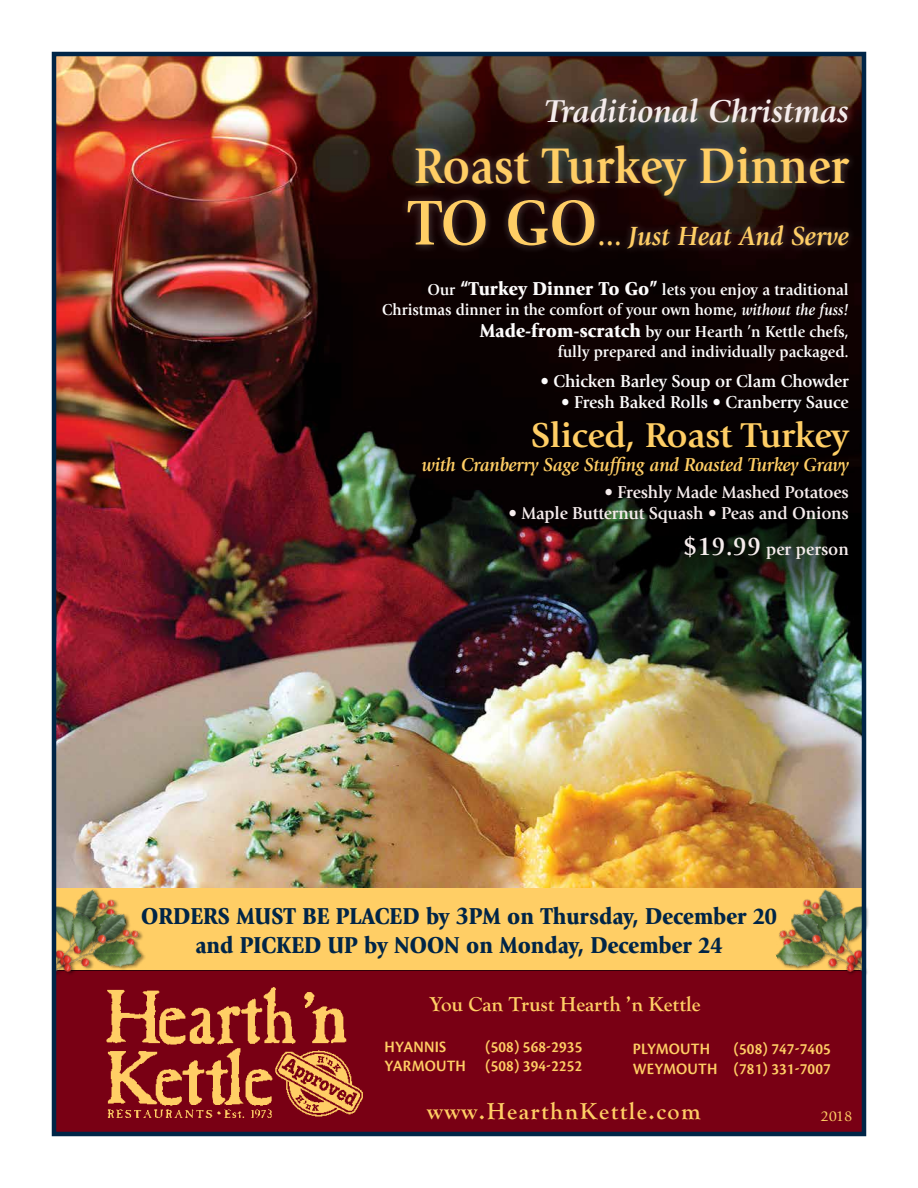
<style>
.page{position:relative;width:918px;height:1188px;background:#fff}
.page>*{position:absolute;margin:0;border:0;box-sizing:border-box;transform-origin:0 0}
.t1{font:700 52.2px "Giovanni";color:#ffce65;scale:.9 1}
.t2{font:700 36px "Giovanni";letter-spacing:-.01em;color:#ffce65}
.t3{font:italic 700 33px "Giovanni";color:#f5ecec}
.t4{font:italic 700 27.45px "Giovanni";color:#ffce65;scale:.95 1}
.t5{font:900 24px/28.5px "Giovanni";color:#002547;text-align:center;scale:.9 1}
.t6{font:700 24px "Goudy Old Style T";letter-spacing:.06em;color:#ffce65}
.t7{font:700 21px "Goudy Old Style T";color:#ffce65}
.t8{font:italic 700 19.5px "Giovanni";letter-spacing:-.01em;color:#ffce65;scale:.95 1}
.t9{font:700 18px/36px "Giovanni";letter-spacing:-.01em;color:#f5ecec;text-align:right;scale:.95 1}
.t10{font:700 18px "Giovanni";letter-spacing:-.01em;color:#fdfcfc;scale:.95 1}
.t11{font:700 16.5px/19.5px "Giovanni";color:#fdfcfc;text-align:right;scale:.94 1}
.t12{font:600 16.5px/19.5px "Cronos Pro";letter-spacing:.01em;color:#ffce65;text-align:right;scale:.95 1}
.t13{font:15px "Giovanni";color:#ffce65}
.s1{font-style:normal;font-size:66px}
.s2{font-style:normal;font-size:33px}
.s3{font-style:normal;font-size:30.15px}
.s4{font-weight:900;font-size:19.5px}
.s5{font-style:italic}
.s6{font-size:27px}
.s7{font-size:25.5px}
</style>
<div class="page">
<img style="left:57px;top:57px;width:804px;height:831px">
<div style="left:54px;top:970px;width:810px;height:164px;background:#790014"></div>
<svg style="left:616px;top:450px;width:245px;height:164px;background:#0f150f"></svg>
<div style="left:399px;top:90px;width:458px;height:166px;background:#fff;opacity:.3"></div>
<img style="left:106px;top:987px;width:257px;height:131px">
<div style="left:55px;top:888px;width:810px;height:82px;background:#ffce65"></div>
<img style="left:791px;top:883px;width:70px;height:4px">
<img style="left:761px;top:887px;width:107px;height:119px">
<img style="left:57px;top:883px;width:69px;height:4px">
<img style="left:51px;top:887px;width:105px;height:119px">
<div style="left:52px;top:52px;width:814px;height:1084px;border:4px solid #002547"></div>
<h3 class="t3" style="left:545px;top:92px;width:306px">Traditional Christmas</h3>
<h1 class="t1" style="left:414px;top:136px;width:485px">Roast Turkey Dinner</h1>
<h3 class="t4" style="left:408px;top:220px;width:465px"><span class="s1">TO GO</span><span class="s2">..</span><span class="s3">.</span> Just Heat And Serve</h3>
<p class="t11" style="left:382px;top:280px;width:498px">Our <span class="s4">“Turkey Dinner To Go”</span> lets you enjoy a traditional<br>Christmas dinner in the comfort of your own home, <span class="s5">without the fuss!</span></p>
<p class="t11" style="left:480px;top:322px;width:394px"><span class="s4">Made-from-scratch</span> by our Hearth ’n Kettle chefs, fully prepared and individually packaged.</p>
<p class="t10" style="left:541px;top:371px;width:326px">• Chicken Barley Soup or Clam Chowder</p>
<p class="t10" style="left:561px;top:392px;width:304px">• Fresh Baked Rolls • Cranberry Sauce</p>
<h2 class="t2" style="left:531px;top:414px;width:319px">Sliced, Roast Turkey</h2>
<p class="t8" style="left:422px;top:454px;width:451px">with Cranberry Sage Stuffing and Roasted Turkey Gravy</p>
<p class="t9" style="left:605px;top:474px;width:259px">• Freshly Made Mashed Potatoes</p>
<p class="t9" style="left:508px;top:495px;width:360px">• Maple Butternut Squash • Peas and Onions <span class="s6">$19.99</span> per person</p>
<h3 class="t5" style="left:141px;top:902px;width:708px">ORDERS MUST BE PLACED by <span class="s7">3</span>PM on Thursday, December 20 and PICKED UP by NOON on Monday, December 24</h3>
<p class="t7" style="left:430px;top:992px;width:272px">You Can Trust Hearth ’n Kettle</p>
<p class="t12" style="left:385px;top:1037px;width:210px">(508) 568-2935<br>YARMOUTH (508) 394-2252</p>
<p class="t12" style="left:633px;top:1039px;width:83px">PLYMOUTH</p>
<p class="t12" style="left:385px;top:1037px;width:66px">HYANNIS</p>
<p class="t12" style="left:633px;top:1039px;width:210px">(508) 747-7405<br>WEYMOUTH (781) 331-7007</p>
<h3 class="t6" style="left:427px;top:1097px;width:275px">www.HearthnKettle.com</h3>
<p class="t13" style="left:821px;top:1108px;width:33px">2018</p>
</div>
